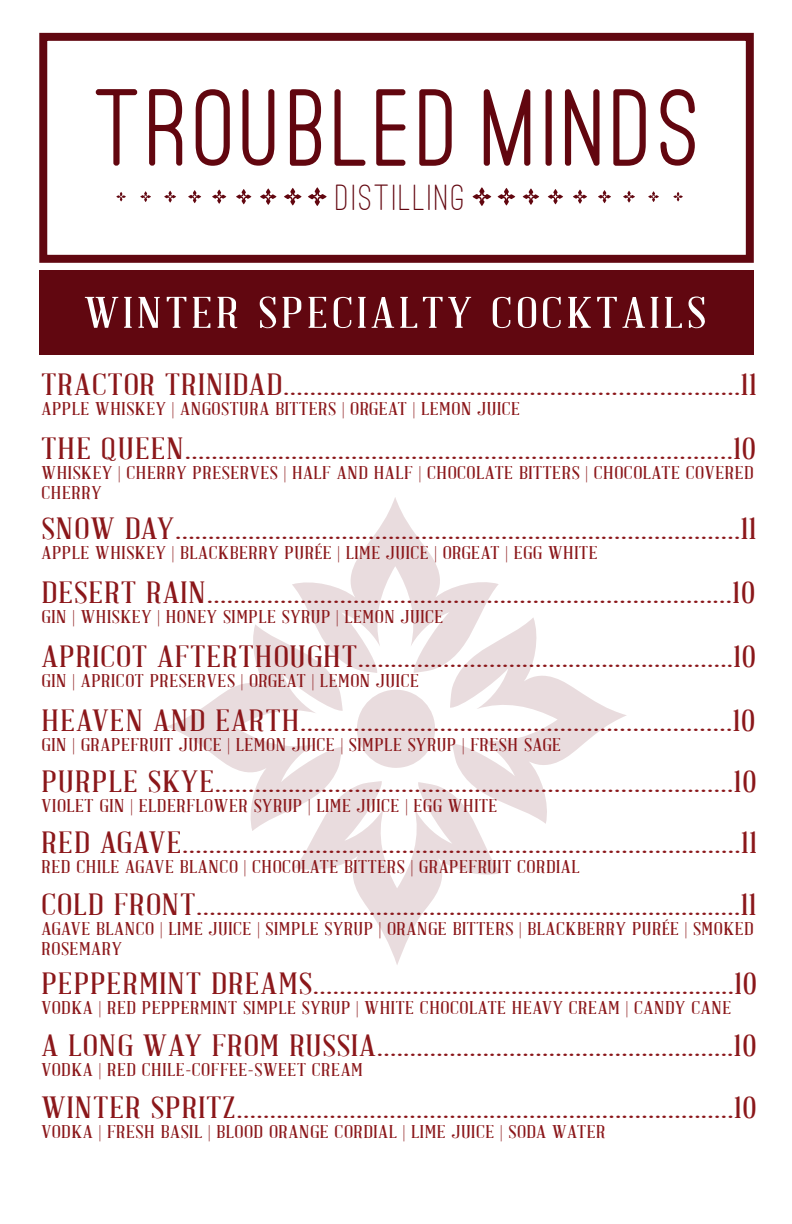
<style>
.page{position:relative;width:792px;height:1224px;background:#fff}
.page>*{position:absolute;margin:0;border:0;box-sizing:border-box;transform-origin:0 0}
.t1{font:500 109.6px "Ostrich Sans Rounded";letter-spacing:.08em;color:#62060f}
.t2{font:43.3px "Abraham Lincoln";letter-spacing:.06em;color:#fff;scale:1.45 1}
.t3{font:500 37.7px "Ostrich Sans Rounded";letter-spacing:.08em;color:#62060f}
.t4{font:30px "Abraham Lincoln";letter-spacing:.025em;color:#8b171a;scale:1.45 1}
.t5{font:18px/20px "Abraham Lincoln";letter-spacing:.025em;color:#8b171a;scale:1.45 1}
</style>
<div class="page">
<svg style="left:167px;top:497px;width:460px;height:468px"></svg>
<div style="left:39px;top:33px;width:715px;height:230px;border:8px solid #610710"></div>
<div style="left:40px;top:270px;width:714px;height:84px;background:#610710"></div>
<svg style="left:308px;top:187px;width:19px;height:19px"></svg>
<svg style="left:284px;top:188px;width:18px;height:18px"></svg>
<svg style="left:260px;top:188px;width:17px;height:17px"></svg>
<svg style="left:236px;top:189px;width:15px;height:15px"></svg>
<svg style="left:212px;top:190px;width:14px;height:14px"></svg>
<svg style="left:188px;top:190px;width:13px;height:13px"></svg>
<svg style="left:164px;top:191px;width:12px;height:12px"></svg>
<svg style="left:140px;top:191px;width:11px;height:11px"></svg>
<svg style="left:116px;top:192px;width:10px;height:10px"></svg>
<svg style="left:472px;top:187px;width:19px;height:19px"></svg>
<svg style="left:498px;top:188px;width:17px;height:18px"></svg>
<svg style="left:523px;top:188px;width:16px;height:17px"></svg>
<svg style="left:548px;top:189px;width:15px;height:15px"></svg>
<svg style="left:573px;top:190px;width:14px;height:14px"></svg>
<svg style="left:598px;top:190px;width:13px;height:13px"></svg>
<svg style="left:623px;top:191px;width:12px;height:12px"></svg>
<svg style="left:648px;top:191px;width:11px;height:11px"></svg>
<svg style="left:673px;top:192px;width:10px;height:10px"></svg>
<svg style="left:95px;top:89px;width:43px;height:77px"></svg>
<svg style="left:149px;top:89px;width:34px;height:77px"></svg>
<svg style="left:195px;top:89px;width:35px;height:77px"></svg>
<svg style="left:242px;top:89px;width:33px;height:77px"></svg>
<svg style="left:289px;top:89px;width:33px;height:77px"></svg>
<svg style="left:334px;top:89px;width:32px;height:77px"></svg>
<svg style="left:376px;top:89px;width:30px;height:77px"></svg>
<svg style="left:419px;top:89px;width:33px;height:77px"></svg>
<svg style="left:483px;top:89px;width:48px;height:77px"></svg>
<div style="left:546px;top:89px;width:6px;height:77px;border:3px solid #62060f;border-radius:2px"></div>
<svg style="left:564px;top:89px;width:36px;height:77px"></svg>
<svg style="left:613px;top:89px;width:33px;height:77px"></svg>
<svg style="left:660px;top:89px;width:35px;height:77px"></svg>
<h1 class="t1" style="left:99px;top:63px;width:602px">tROUBLED MINDS</h1>
<p class="t3" style="left:336px;top:175px;width:130px">DISTILLING</p>
<h2 class="t2" style="left:84px;top:290px;width:430px">WINTER SPECIALTY COCKTAILS</h2>
<p class="t4" style="left:42px;top:369px;width:495px">TRACTOR TRINIDAD....................................................................11</p>
<p class="t5" style="left:42px;top:400px;width:331px">APPLE WHISKEY | ANGOSTURA BITTERS | ORGEAT | LEMON JUICE</p>
<p class="t4" style="left:42px;top:433px;width:494px">THE QUEEN..................................................................................10</p>
<p class="t5" style="left:42px;top:463px;width:493px">WHISKEY | CHERRY PRESERVES | HALF AND HALF | CHOCOLATE BITTERS | CHOCOLATE COVERED<br>CHERRY</p>
<p class="t4" style="left:42px;top:513px;width:494px">SNOW DAY.....................................................................................11</p>
<p class="t5" style="left:42px;top:543px;width:385px">APPLE WHISKEY | BLACKBERRY PURÉE | LIME JUICE | ORGEAT | EGG WHITE</p>
<p class="t4" style="left:42px;top:577px;width:494px">DESERT RAIN...............................................................................10</p>
<p class="t5" style="left:42px;top:607px;width:279px">GIN | WHISKEY | HONEY SIMPLE SYRUP | LEMON JUICE</p>
<p class="t4" style="left:42px;top:641px;width:494px">APRICOT AFTERTHOUGHT.........................................................10</p>
<p class="t5" style="left:42px;top:671px;width:262px">GIN | APRICOT PRESERVES | ORGEAT | LEMON JUICE</p>
<p class="t4" style="left:42px;top:705px;width:494px">HEAVEN AND EARTH.................................................................10</p>
<p class="t5" style="left:42px;top:735px;width:360px">GIN | GRAPEFRUIT JUICE | LEMON JUICE | SIMPLE SYRUP | FRESH SAGE</p>
<p class="t4" style="left:42px;top:766px;width:495px">PURPLE SKYE..............................................................................10</p>
<p class="t5" style="left:42px;top:797px;width:316px">VIOLET GIN | ELDERFLOWER SYRUP | LIME JUICE | EGG WHITE</p>
<p class="t4" style="left:42px;top:827px;width:495px">RED AGAVE....................................................................................11</p>
<p class="t5" style="left:42px;top:858px;width:373px">RED CHILE AGAVE BLANCO | CHOCOLATE BITTERS | GRAPEFRUIT CORDIAL</p>
<p class="t4" style="left:42px;top:889px;width:494px">COLD FRONT..................................................................................11</p>
<p class="t5" style="left:42px;top:920px;width:493px">AGAVE BLANCO | LIME JUICE | SIMPLE SYRUP | ORANGE BITTERS | BLACKBERRY PURÉE | SMOKED<br>ROSEMARY</p>
<p class="t4" style="left:42px;top:968px;width:495px">PEPPERMINT DREAMS................................................................10</p>
<p class="t5" style="left:42px;top:999px;width:477px">VODKA | RED PEPPERMINT SIMPLE SYRUP | WHITE CHOCOLATE HEAVY CREAM | CANDY CANE</p>
<p class="t4" style="left:42px;top:1030px;width:495px">A LONG WAY FROM RUSSIA......................................................10</p>
<p class="t5" style="left:42px;top:1060px;width:223px">VODKA | RED CHILE-COFFEE-SWEET CREAM</p>
<p class="t4" style="left:42px;top:1092px;width:495px">WINTER SPRITZ...........................................................................10</p>
<p class="t5" style="left:42px;top:1122px;width:390px">VODKA | FRESH BASIL | BLOOD ORANGE CORDIAL | LIME JUICE | SODA WATER</p>
</div>
